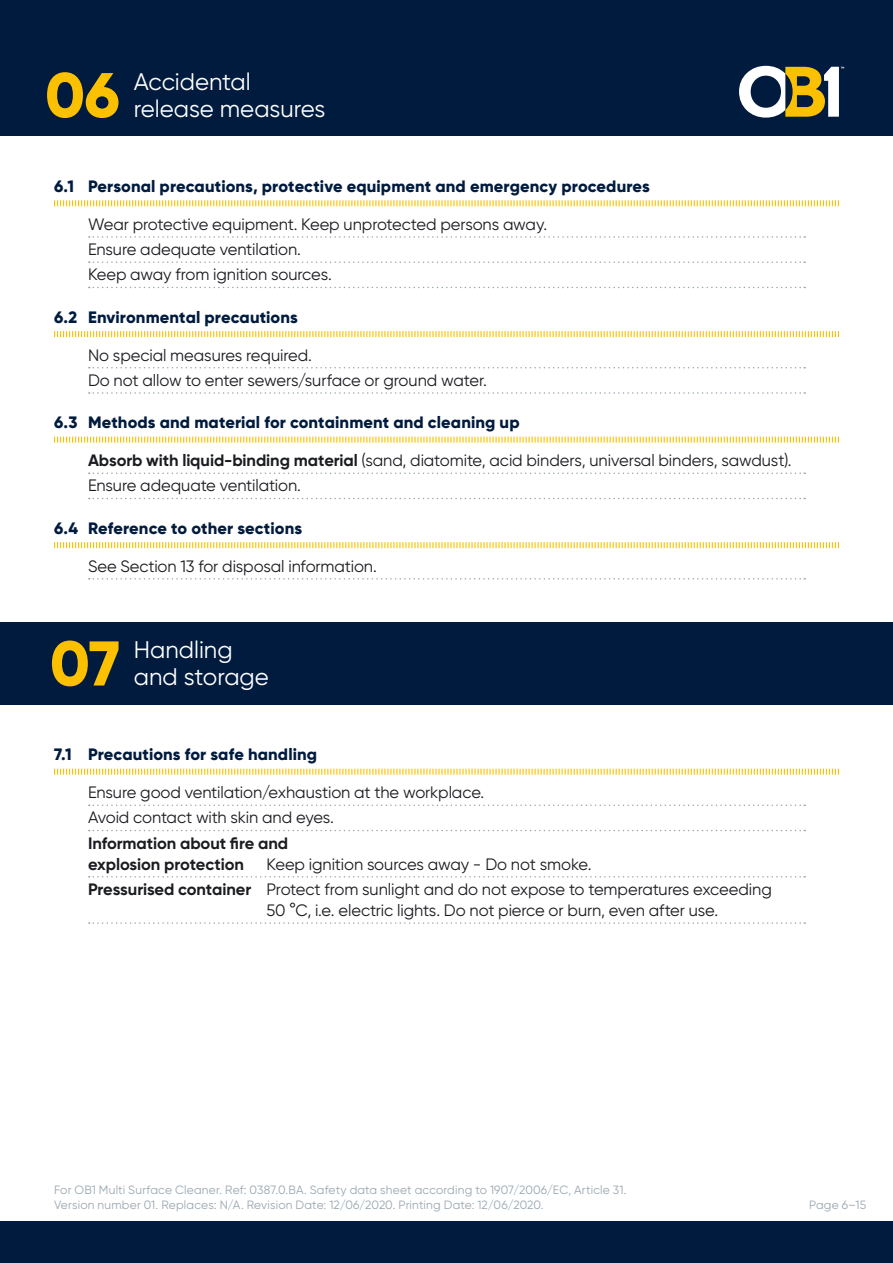
<style>
.page{position:relative;width:893px;height:1263px;background:#fff}
.page>*{position:absolute;margin:0;border:0;box-sizing:border-box;transform-origin:0 0}
.Section_Number{font:800 63px "Gilroy";color:#fbc100}
.Main_Section{font:24px/27px "Gilroy";color:#fff}
.Subset{font:16.5px/21px "Gilroy";letter-spacing:-.005em;color:#1b1c20}
.Section{font:800 16.5px "Gilroy";letter-spacing:.005em;color:#001b3e}
.Subset-2{font:700 16.5px/21px "Gilroy";letter-spacing:-.005em;color:#1b1c20}
.t1{font:12px/15px "Gilroy";letter-spacing:.015em;color:#9aa7b0}
.s1{font-weight:700}
</style>
<div class="page">
<div style="left:0;top:0;width:893px;height:136px;background:#001b3e"></div>
<svg style="left:739px;top:66px;width:105px;height:52px"></svg>
<div style="left:0;top:1222px;width:893px;height:41px;background:#001b3e"></div>
<svg style="left:54px;top:200px;width:785px;height:7px"></svg>
<svg style="left:89px;top:236px;width:716px;height:2px"></svg>
<svg style="left:89px;top:261px;width:716px;height:2px"></svg>
<svg style="left:89px;top:287px;width:716px;height:1px"></svg>
<svg style="left:54px;top:331px;width:785px;height:7px"></svg>
<svg style="left:89px;top:367px;width:716px;height:1px"></svg>
<svg style="left:89px;top:392px;width:716px;height:2px"></svg>
<svg style="left:54px;top:436px;width:785px;height:7px"></svg>
<svg style="left:89px;top:472px;width:716px;height:2px"></svg>
<svg style="left:89px;top:498px;width:716px;height:1px"></svg>
<svg style="left:54px;top:542px;width:785px;height:7px"></svg>
<svg style="left:89px;top:578px;width:716px;height:1px"></svg>
<svg style="left:54px;top:768px;width:785px;height:7px"></svg>
<svg style="left:89px;top:804px;width:716px;height:2px"></svg>
<svg style="left:89px;top:830px;width:716px;height:1px"></svg>
<svg style="left:89px;top:876px;width:716px;height:1px"></svg>
<svg style="left:89px;top:922px;width:716px;height:2px"></svg>
<div style="left:0;top:622px;width:893px;height:82px;background:#001b3e"></div>
<p class="Section_Number" style="left:45px;top:55px;width:76px">06</p>
<p class="Main_Section" style="left:134px;top:68px;width:193px">Accidental release measures</p>
<p class="Section" style="left:54px;top:176px;width:597px">6.1 Personal precautions, protective equipment and emergency procedures</p>
<p class="Subset" style="left:88px;top:213px;width:461px">Wear protective equipment. Keep unprotected persons away.</p>
<p class="Subset" style="left:88px;top:239px;width:214px">Ensure adequate ventilation.</p>
<p class="Subset" style="left:88px;top:264px;width:245px">Keep away from ignition sources.</p>
<p class="Section" style="left:54px;top:306px;width:245px">6.2 Environmental precautions</p>
<p class="Subset" style="left:88px;top:344px;width:225px">No special measures required.</p>
<p class="Subset" style="left:88px;top:369px;width:400px">Do not allow to enter sewers/surface or ground water.</p>
<p class="Section" style="left:54px;top:412px;width:467px">6.3 Methods and material for containment and cleaning up</p>
<p class="Subset" style="left:88px;top:450px;width:705px"><span class="s1">Absorb with liquid-binding material</span> (sand, diatomite, acid binders, universal binders, sawdust).</p>
<p class="Subset" style="left:88px;top:475px;width:214px">Ensure adequate ventilation.</p>
<p class="Section" style="left:54px;top:517px;width:250px">6.4 Reference to other sections</p>
<p class="Subset" style="left:88px;top:555px;width:290px">See Section 13 for disposal information.</p>
<p class="Section_Number" style="left:50px;top:624px;width:71px">07</p>
<p class="Main_Section" style="left:134px;top:636px;width:100px">Handling</p>
<p class="Main_Section" style="left:134px;top:663px;width:137px">and storage</p>
<p class="Section" style="left:54px;top:744px;width:265px">7.1 Precautions for safe handling</p>
<p class="Subset" style="left:88px;top:782px;width:398px">Ensure good ventilation/exhaustion at the workplace.</p>
<p class="Subset" style="left:88px;top:807px;width:247px">Avoid contact with skin and eyes.</p>
<p class="Subset-2" style="left:88px;top:832px;width:202px">Information about fire and explosion protection</p>
<p class="Subset" style="left:267px;top:853px;width:326px">Keep ignition sources away - Do not smoke.</p>
<p class="Subset" style="left:267px;top:878px;width:507px;text-indent:-179px"><span class="s1">Pressurised container</span> Protect from sunlight and do not expose to temperatures exceeding<br>50 °C, i.e. electric lights. Do not pierce or burn, even after use.</p>
<p class="t1" style="left:54px;top:1182px;width:574px">For OB1 Multi Surface Cleaner. Ref: 0387.0.BA. Safety data sheet according to 1907/2006/EC, Article 31.<br>Version number 01. Replaces: N/A. Revision Date: 12/06/2020. Printing Date: 12/06/2020.</p>
<p class="t1" style="left:809px;top:1197px;width:59px">Page 6–15</p>
</div>
